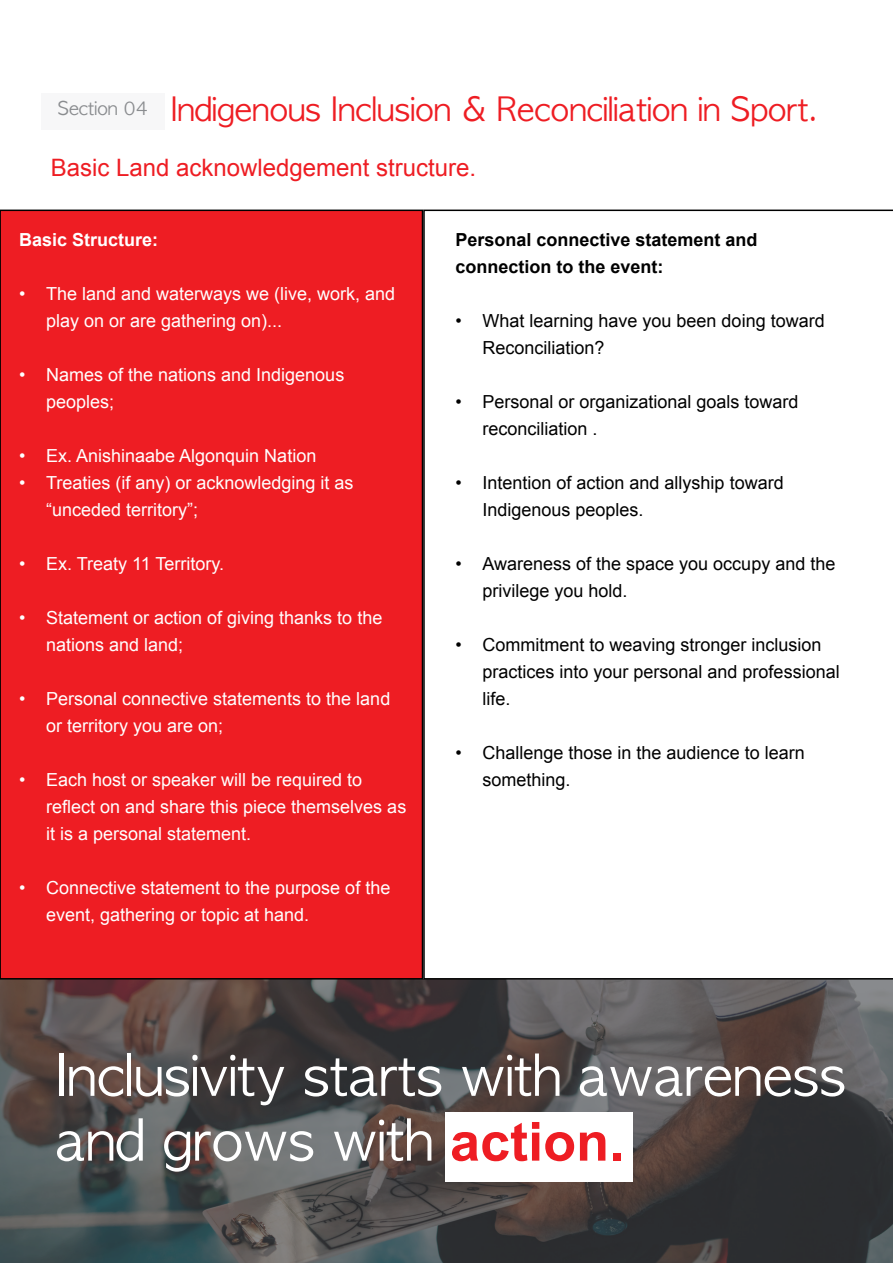
<style>
.page{position:relative;width:893px;height:1263px;background:#fff}
.page>*{position:absolute;margin:0;border:0;box-sizing:border-box;transform-origin:0 0}
.t1{font:54px/64.8px "Apple Gothic";color:#fff}
.t2{font:31.5px "Apple Gothic";color:#ee1d23}
.t3{font:24px "Arial";color:#ee1d23}
.t4{font:18px/27px "Arial";color:#fff}
.t5{font:18px/27px "Arial";color:#000}
.t6{font:700 18px/27px "Arial";color:#000}
.t7{font:700 18px "Arial";color:#fff}
.t8{font:18px "Apple Gothic";color:#8a8c8f}
.s1{font-family:"Arial";font-weight:700;color:#ee1d23}
</style>
<div class="page">
<img style="left:0;top:980px;width:893px;height:283px">
<div style="left:445px;top:1112px;width:187px;height:70px;background:#fff"></div>
<div style="left:41px;top:94px;width:124px;height:36px;background:#f7f7f8"></div>
<div style="left:0;top:210px;width:422px;height:769px;background:#ee1d23"></div>
<div style="left:0;top:210px;width:423px;height:769px;border:2px solid #000"></div>
<svg style="left:423px;top:210px;width:470px;height:769px"></svg>
<p class="t8" style="left:58px;top:98px;width:92px">Section 04</p>
<p class="t2" style="left:171px;top:92px;width:650px">Indigenous Inclusion &amp; Reconciliation in Sport.</p>
<p class="t3" style="left:51px;top:152px;width:427px">Basic Land acknowledgement structure.</p>
<p class="t7" style="left:19px;top:228px;width:141px">Basic Structure:</p>
<p class="t4" style="left:46px;top:280px;width:351px;text-indent:-27px">• The land and waterways we (live, work, and play on or are gathering on)...</p>
<p class="t4" style="left:46px;top:361px;width:300px;text-indent:-27px">• Names of the nations and Indigenous peoples;</p>
<p class="t4" style="left:19px;top:442px;width:299px">• Ex. Anishinaabe Algonquin Nation</p>
<p class="t4" style="left:46px;top:469px;width:309px;text-indent:-27px">• Treaties (if any) or acknowledging it as “unceded territory”;</p>
<p class="t4" style="left:19px;top:550px;width:207px">• Ex. Treaty 11 Territory.</p>
<p class="t4" style="left:46px;top:604px;width:338px;text-indent:-27px">• Statement or action of giving thanks to the nations and land;</p>
<p class="t4" style="left:46px;top:685px;width:346px;text-indent:-27px">• Personal connective statements to the land or territory you are on;</p>
<p class="t4" style="left:46px;top:766px;width:362px;text-indent:-27px">• Each host or speaker will be required to reflect on and share this piece themselves as it is a personal statement.</p>
<p class="t4" style="left:46px;top:874px;width:346px;text-indent:-27px">• Connective statement to the purpose of the event, gathering or topic at hand.</p>
<p class="t6" style="left:455px;top:227px;width:304px">Personal connective statement and connection to the event:</p>
<p class="t5" style="left:482px;top:308px;width:344px;text-indent:-27px">• What learning have you been doing toward<br>Reconciliation?</p>
<p class="t5" style="left:482px;top:389px;width:318px;text-indent:-27px">• Personal or organizational goals toward reconciliation .</p>
<p class="t5" style="left:482px;top:470px;width:303px;text-indent:-27px">• Intention of action and allyship toward<br>Indigenous peoples.</p>
<p class="t5" style="left:482px;top:551px;width:354px;text-indent:-27px">• Awareness of the space you occupy and the privilege you hold.</p>
<p class="t5" style="left:482px;top:632px;width:359px;text-indent:-27px">• Commitment to weaving stronger inclusion practices into your personal and professional life.</p>
<p class="t5" style="left:482px;top:740px;width:324px;text-indent:-27px">• Challenge those in the audience to learn something.</p>
<p class="t1" style="left:55px;top:1045px;width:792px">Inclusivity starts with awareness and grows with <span class="s1">action.</span></p>
</div>
